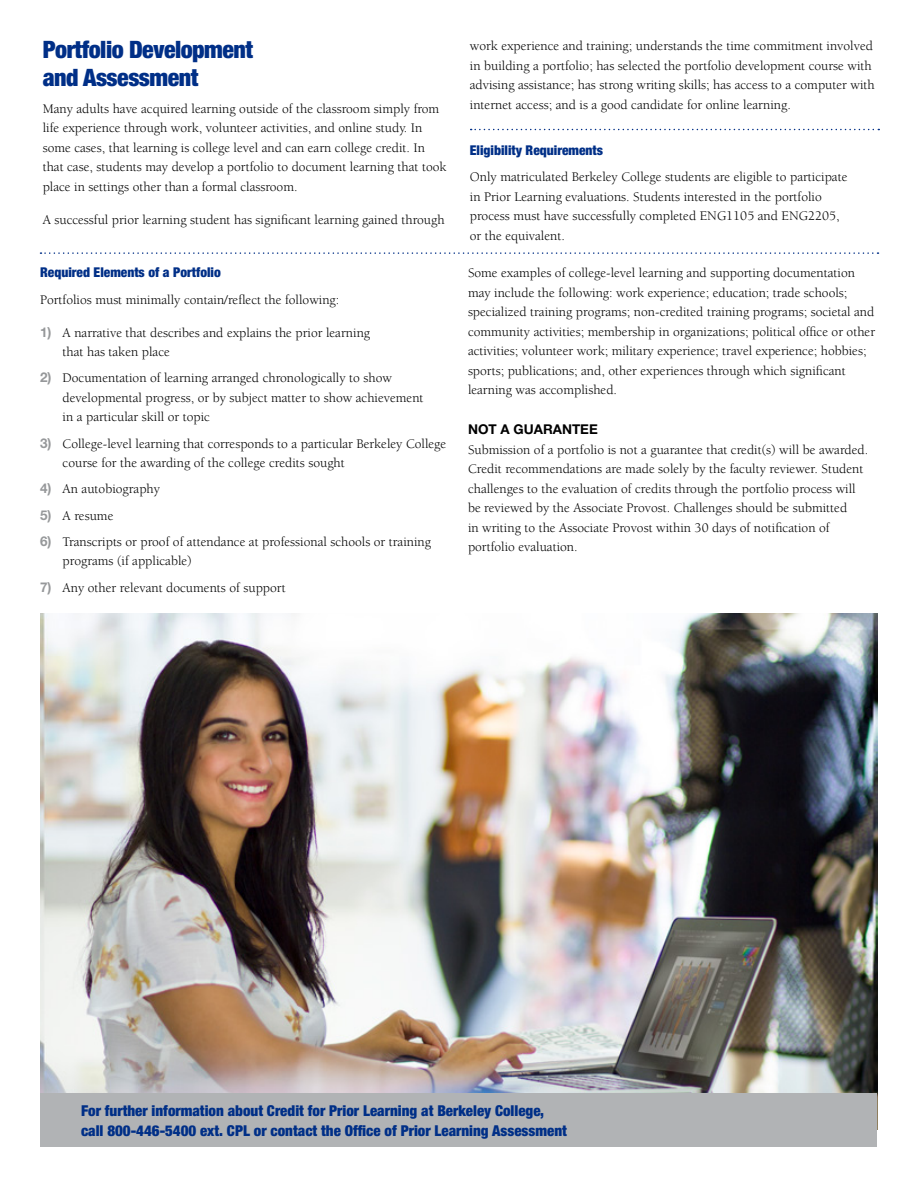
<style>
.page{position:relative;width:918px;height:1188px;background:#fff}
.page>*{position:absolute;margin:0;border:0;box-sizing:border-box;transform-origin:0 0}
.CPL_program_headers{font:900 condensed 24px/28.8px "Helvetica Neue LT Std";letter-spacing:-.02em;color:#002f87}
.Paragraph_Style_1{font:900 condensed 15px/19.5px "Helvetica Neue LT Std";color:#002f87}
.t1{font:13.5px/19.5px "Berkeley Std";color:#000}
.Paragraph_Style_1-2{font:900 condensed 13.5px "Helvetica Neue LT Std";color:#002f87}
.t2{font:700 13.5px "Helvetica Neue LT Std";color:#000}
.s1{font-family:"Helvetica Neue LT Std";font-weight:700;color:#96989a}
</style>
<div class="page">
<img style="left:40px;top:613px;width:838px;height:481px">
<div style="left:40px;top:1094px;width:838px;height:54px;background:#b1b3b5"></div>
<svg style="left:471px;top:129px;width:408px;height:1px"></svg>
<svg style="left:40px;top:252px;width:839px;height:2px"></svg>
<p class="CPL_program_headers" style="left:43px;top:34px;width:212px">Portfolio Development and Assessment</p>
<p class="t1" style="left:43px;top:99px;width:405px">Many adults have acquired learning outside of the classroom simply from life experience through work, volunteer activities, and online study. In some cases, that learning is college level and can earn college credit. In that case, students may develop a portfolio to document learning that took place in settings other than a formal classroom.</p>
<p class="t1" style="left:43px;top:210px;width:403px">A successful prior learning student has significant learning gained through</p>
<p class="Paragraph_Style_1-2" style="left:40px;top:264px;width:182px">Required Elements of a Portfolio</p>
<p class="t1" style="left:40px;top:290px;width:301px">Portfolios must minimally contain/reflect the following:</p>
<p class="t1" style="left:63px;top:323px;width:309px;text-indent:-23px"><span class="s1">1)</span> A narrative that describes and explains the prior learning that has taken place</p>
<p class="t1" style="left:63px;top:369px;width:363px;text-indent:-23px"><span class="s1">2)</span> Documentation of learning arranged chronologically to show developmental progress, or by subject matter to show achievement in a particular skill or topic</p>
<p class="t1" style="left:63px;top:434px;width:385px;text-indent:-23px"><span class="s1">3)</span> College-level learning that corresponds to a particular Berkeley College course for the awarding of the college credits sought</p>
<p class="t1" style="left:40px;top:480px;width:122px"><span class="s1">4)</span> An autobiography</p>
<p class="t1" style="left:40px;top:506px;width:75px"><span class="s1">5)</span> A resume</p>
<p class="t1" style="left:63px;top:532px;width:370px;text-indent:-23px"><span class="s1">6)</span> Transcripts or proof of attendance at professional schools or training programs (if applicable)</p>
<p class="t1" style="left:40px;top:578px;width:247px"><span class="s1">7)</span> Any other relevant documents of support</p>
<p class="t1" style="left:470px;top:36px;width:406px">work experience and training; understands the time commitment involved in building a portfolio; has selected the portfolio development course with advising assistance; has strong writing skills; has access to a computer with internet access; and is a good candidate for online learning.</p>
<p class="Paragraph_Style_1-2" style="left:470px;top:142px;width:135px">Eligibility Requirements</p>
<p class="t1" style="left:470px;top:168px;width:379px">Only matriculated Berkeley College students are eligible to participate in Prior Learning evaluations. Students interested in the portfolio process must have successfully completed ENG1105 and ENG2205, or the equivalent.</p>
<p class="t1" style="left:468px;top:264px;width:409px">Some examples of college-level learning and supporting documentation may include the following: work experience; education; trade schools; specialized training programs; non-credited training programs; societal and community activities; membership in organizations; political office or other activities; volunteer work; military experience; travel experience; hobbies; sports; publications; and, other experiences through which significant learning was accomplished.</p>
<p class="t2" style="left:468px;top:421px;width:131px">NOT A GUARANTEE</p>
<p class="t1" style="left:468px;top:440px;width:402px">Submission of a portfolio is not a guarantee that credit(s) will be awarded.<br>Credit recommendations are made solely by the faculty reviewer. Student challenges to the evaluation of credits through the portfolio process will be reviewed by the Associate Provost. Challenges should be submitted<br>in writing to the Associate Provost within 30 days of notification of portfolio evaluation.</p>
<p class="Paragraph_Style_1" style="left:81px;top:1101px;width:487px">For further information about Credit for Prior Learning at Berkeley College, call 800-446-5400 ext. CPL or contact the Office of Prior Learning Assessment</p>
</div>
